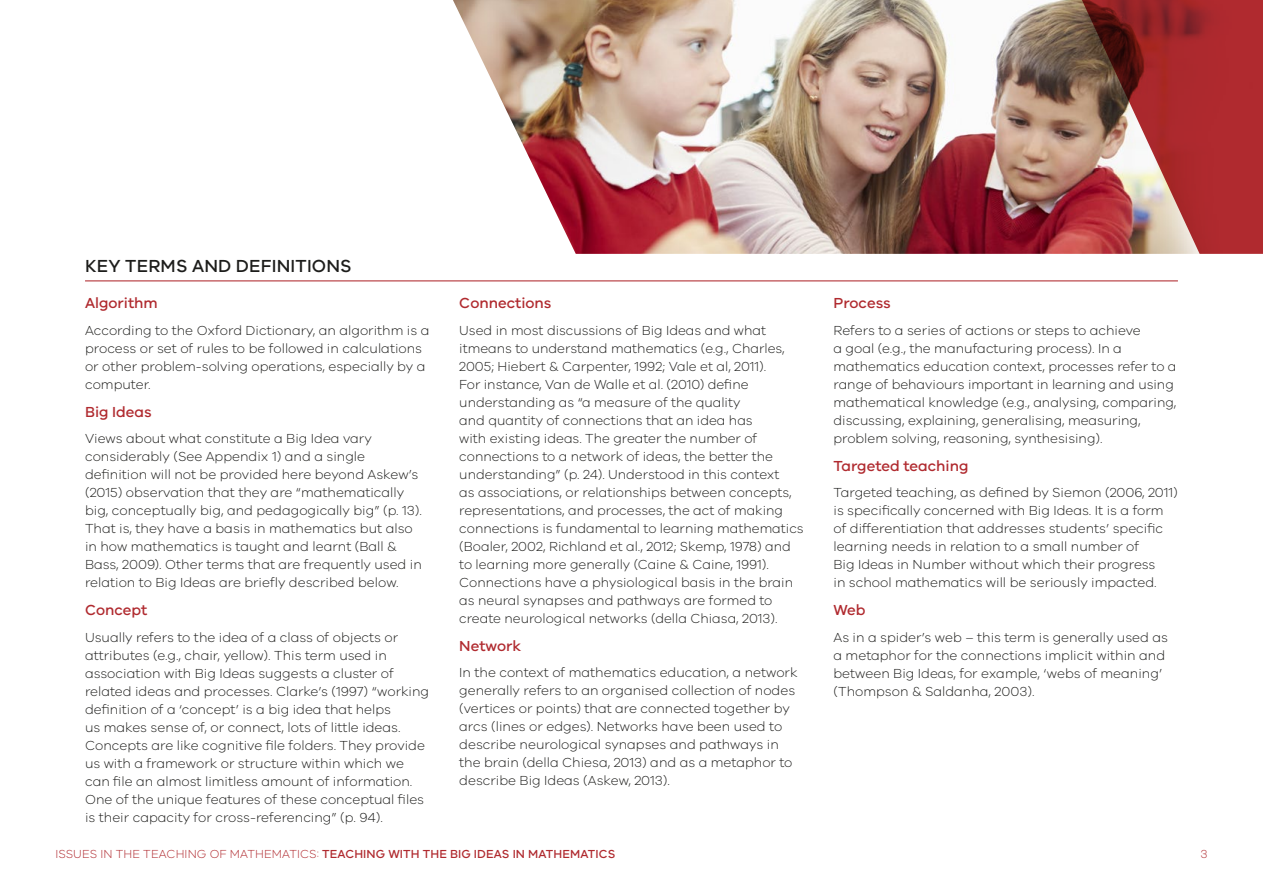
<style>
.page{position:relative;width:1263px;height:893px;background:#fff}
.page>*{position:absolute;margin:0;border:0;box-sizing:border-box;transform-origin:0 0}
.t1{font:500 18px "VIC";letter-spacing:.01em;color:#1d1d1b}
.t2{font:500 15px "VIC";color:#b02a2f}
.t3{font:300 13.5px/18px "VIC";color:#1d1d1b}
.t4{font:500 12px "VIC";letter-spacing:.01em;color:#b02a2f}
.t5{font:300 12px "VIC";color:#b02a2f}
.s1{font-weight:300}
</style>
<div class="page">
<img style="left:453px;top:0;width:629px;height:254px">
<svg style="left:1082px;top:0;width:181px;height:254px;background:#a84645"></svg>
<hr style="left:85px;top:280px;width:1093px;height:1px;background:#b02a2f">
<h1 class="t1" style="left:85px;top:255px;width:268px">KEY TERMS AND DEFINITIONS</h1>
<p class="t2" style="left:85px;top:294px;width:74px">Algorithm</p>
<p class="t3" style="left:85px;top:321px;width:346px">According to the Oxford Dictionary, an algorithm is a process or set of rules to be followed in calculations or other problem-solving operations, especially by a computer.</p>
<p class="t2" style="left:85px;top:403px;width:68px">Big Ideas</p>
<p class="t3" style="left:85px;top:429px;width:339px">Views about what constitute a Big Idea vary considerably (See Appendix 1) and a single definition will not be provided here beyond Askew’s (2015) observation that they are “mathematically big, conceptually big, and pedagogically big” (p. 13).<br>That is, they have a basis in mathematics but also in how mathematics is taught and learnt (Ball &amp; Bass, 2009). Other terms that are frequently used in relation to Big Ideas are briefly described below.</p>
<p class="t2" style="left:85px;top:601px;width:64px">Concept</p>
<p class="t3" style="left:85px;top:628px;width:346px">Usually refers to the idea of a class of objects or attributes (e.g., chair, yellow). This term used in association with Big Ideas suggests a cluster of related ideas and processes. Clarke’s (1997) “working definition of a ‘concept’ is a big idea that helps<br>us makes sense of, or connect, lots of little ideas.<br>Concepts are like cognitive file folders. They provide us with a framework or structure within which we can file an almost limitless amount of information.<br>One of the unique features of these conceptual files is their capacity for cross-referencing” (p. 94).</p>
<p class="t2" style="left:459px;top:294px;width:94px">Connections</p>
<p class="t3" style="left:459px;top:321px;width:346px">Used in most discussions of Big Ideas and what itmeans to understand mathematics (e.g., Charles, 2005; Hiebert &amp; Carpenter, 1992; Vale et al, 2011).<br>For instance, Van de Walle et al. (2010) define understanding as “a measure of the quality<br>and quantity of connections that an idea has<br>with existing ideas. The greater the number of connections to a network of ideas, the better the understanding” (p. 24). Understood in this context<br>as associations, or relationships between concepts, representations, and processes, the act of making connections is fundamental to learning mathematics (Boaler, 2002, Richland et al., 2012; Skemp, 1978) and to learning more generally (Caine &amp; Caine, 1991).<br>Connections have a physiological basis in the brain as neural synapses and pathways are formed to create neurological networks (della Chiasa, 2013).</p>
<p class="t2" style="left:459px;top:637px;width:64px">Network</p>
<p class="t3" style="left:459px;top:663px;width:340px">In the context of mathematics education, a network generally refers to an organised collection of nodes (vertices or points) that are connected together by arcs (lines or edges). Networks have been used to describe neurological synapses and pathways in the brain (della Chiesa, 2013) and as a metaphor to describe Big Ideas (Askew, 2013).</p>
<p class="t2" style="left:833px;top:294px;width:59px">Process</p>
<p class="t3" style="left:833px;top:321px;width:345px">Refers to a series of actions or steps to achieve<br>a goal (e.g., the manufacturing process). In a mathematics education context, processes refer to a range of behaviours important in learning and using mathematical knowledge (e.g., analysing, comparing, discussing, explaining, generalising, measuring, problem solving, reasoning, synthesising).</p>
<p class="t2" style="left:833px;top:457px;width:136px">Targeted teaching</p>
<p class="t3" style="left:833px;top:483px;width:346px">Targeted teaching, as defined by Siemon (2006, 2011) is specifically concerned with Big Ideas. It is a form of differentiation that addresses students’ specific learning needs in relation to a small number of<br>Big Ideas in Number without which their progress<br>in school mathematics will be seriously impacted.</p>
<p class="t2" style="left:833px;top:601px;width:34px">Web</p>
<p class="t3" style="left:833px;top:628px;width:336px">As in a spider’s web – this term is generally used as a metaphor for the connections implicit within and between Big Ideas, for example, ‘webs of meaning’ (Thompson &amp; Saldanha, 2003).</p>
<p class="t4" style="left:55px;top:847px;width:562px"><span class="s1">ISSUES IN THE TEACHING OF MATHEMATICS:</span> TEACHING WITH THE BIG IDEAS IN MATHEMATICS</p>
<p class="t5" style="left:1200px;top:847px;width:9px">3</p>
</div>
